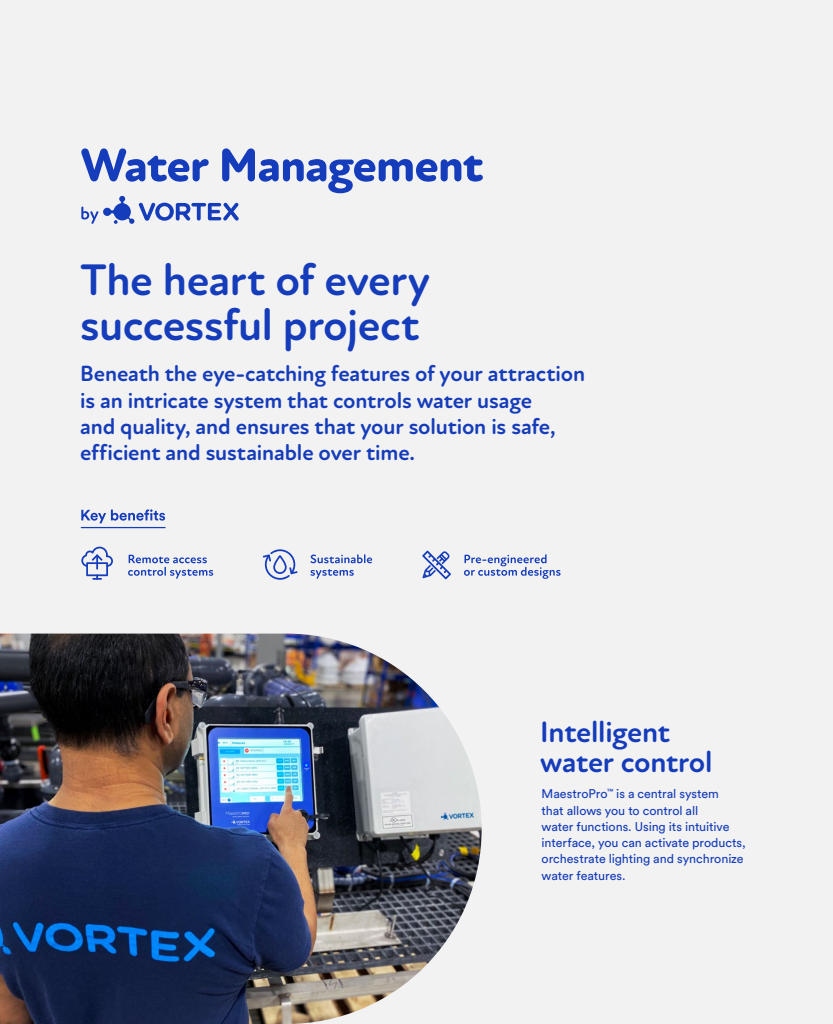
<style>
.page{position:relative;width:833px;height:1024px;background:#fff}
.page>*{position:absolute;margin:0;border:0;box-sizing:border-box;transform-origin:0 0}
.t1{font:700 45px/45px "New Atten Round";letter-spacing:-.01em;color:#153cba}
.t2{font:700 30px/30px "New Atten Round";letter-spacing:-.015em;color:#153cba}
.t3{font:700 22.5px/26.2px "New Atten Round";letter-spacing:-.005em;color:#153cba}
.t4{font:12.5px/16.2px "Circular Std";letter-spacing:-.005em;color:#153cba}
</style>
<div class="page">
<div style="left:0;top:0;width:832px;height:1024px;background:#f2f2f2"></div>
<svg style="left:81px;top:148px;width:402px;height:76px"></svg>
<svg style="left:128px;top:555px;width:85px;height:24px"></svg>
<svg style="left:310px;top:569px;width:44px;height:10px"></svg>
<svg style="left:310px;top:554px;width:62px;height:9px"></svg>
<svg style="left:464px;top:554px;width:96px;height:25px"></svg>
<svg style="left:422px;top:550px;width:29px;height:29px"></svg>
<svg style="left:263px;top:549px;width:34px;height:31px"></svg>
<svg style="left:81px;top:547px;width:32px;height:33px"></svg>
<svg style="left:81px;top:509px;width:84px;height:14px"></svg>
<img style="left:0;top:633px;width:481px;height:391px">
<hr style="left:81px;top:527px;width:84px;height:1px;background:#153cba">
<hr style="left:832px;top:0;width:1px;height:1024px;background:#153cba">
<h1 class="t1" style="left:80px;top:258px;width:351px">The heart of every successful project</h1>
<h3 class="t3" style="left:80px;top:361px;width:506px">Beneath the eye-catching features of your attraction is an intricate system that controls water usage<br>and quality, and ensures that your solution is safe, efficient and sustainable over time.</h3>
<h2 class="t2" style="left:540px;top:717px;width:174px">Intelligent water control</h2>
<p class="t4" style="left:541px;top:785px;width:206px">MaestroPro<sup>™</sup> is a central system<br>that allows you to control all<br>water functions. Using its intuitive interface, you can activate products, orchestrate lighting and synchronize water features.</p>
</div>
